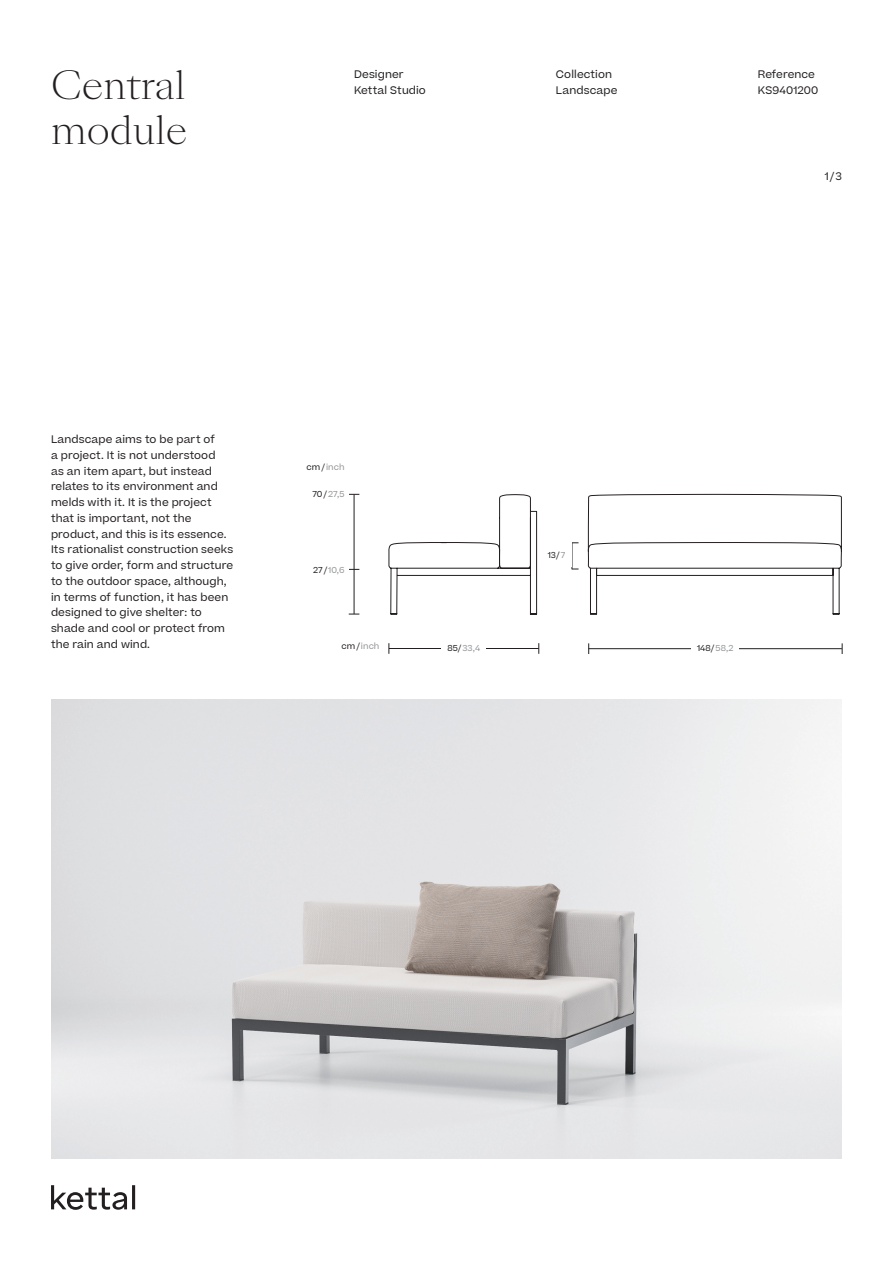
<style>
.page{position:relative;width:893px;height:1263px;background:#fff}
.page>*{position:absolute;margin:0;border:0;box-sizing:border-box;transform-origin:0 0}
.t1{font:300 37.5px "Sang Bleu Kingdom";color:#231f20}
.t2{font:10.5px/15.8px "Beatrice";letter-spacing:.01em;color:#231f20}
.t3{font:8.25px "Beatrice";letter-spacing:.01em;color:#939598}
.t4{font:8.25px "Beatrice";letter-spacing:.015em;color:#231f20}
.s1{color:#231f20}
.s2{color:#939598}
</style>
<div class="page">
<hr style="left:588px;top:648px;width:254px;height:1px;background:#231f20">
<hr style="left:389px;top:648px;width:150px;height:1px;background:#231f20">
<hr style="left:354px;top:494px;width:1px;height:120px;background:#231f20">
<div style="left:691px;top:641px;width:48px;height:14px;background:#fff"></div>
<div style="left:441px;top:641px;width:45px;height:14px;background:#fff"></div>
<svg style="left:51px;top:1185px;width:84px;height:25px"></svg>
<img style="left:51px;top:699px;width:791px;height:460px">
<svg style="left:388px;top:494px;width:454px;height:121px"></svg>
<svg style="left:572px;top:542px;width:6px;height:28px"></svg>
<div style="left:541px;top:543px;width:31px;height:24px;background:#fff"></div>
<h1 class="t1" style="left:51px;top:59px;width:136px">Central</h1>
<h1 class="t1" style="left:51px;top:104px;width:138px">module</h1>
<p class="t2" style="left:354px;top:66px;width:73px">Designer<br>Kettal Studio</p>
<p class="t2" style="left:556px;top:66px;width:63px">Collection<br>Landscape</p>
<p class="t2" style="left:758px;top:66px;width:59px">Reference</p>
<p class="t2" style="left:758px;top:82px;width:62px">KS9401200</p>
<p class="t2" style="left:825px;top:168px;width:19px">1/3</p>
<p class="t2" style="left:51px;top:431px;width:184px">Landscape aims to be part of<br>a project. It is not understood<br>as an item apart, but instead relates to its environment and melds with it. It is the project that is important, not the product, and this is its essence.<br>Its rationalist construction seeks to give order, form and structure to the outdoor space, although, in terms of function, it has been designed to give shelter: to shade and cool or protect from the rain and wind.</p>
<p class="t3" style="left:307px;top:462px;width:39px"><span class="s1">cm/</span> inch</p>
<p class="t3" style="left:312px;top:489px;width:34px"><span class="s1">70/</span>27,5</p>
<p class="t3" style="left:313px;top:564px;width:33px"><span class="s1">27/</span> 10,6</p>
<p class="t3" style="left:341px;top:640px;width:39px"><span class="s1">cm/</span> inch</p>
<p class="t4" style="left:548px;top:549px;width:19px">13/<span class="s2">7</span></p>
<p class="t3" style="left:447px;top:643px;width:34px"><span class="s1">85/</span>33,4</p>
<p class="t4" style="left:697px;top:643px;width:38px">148/<span class="s2">58,2</span></p>
</div>
